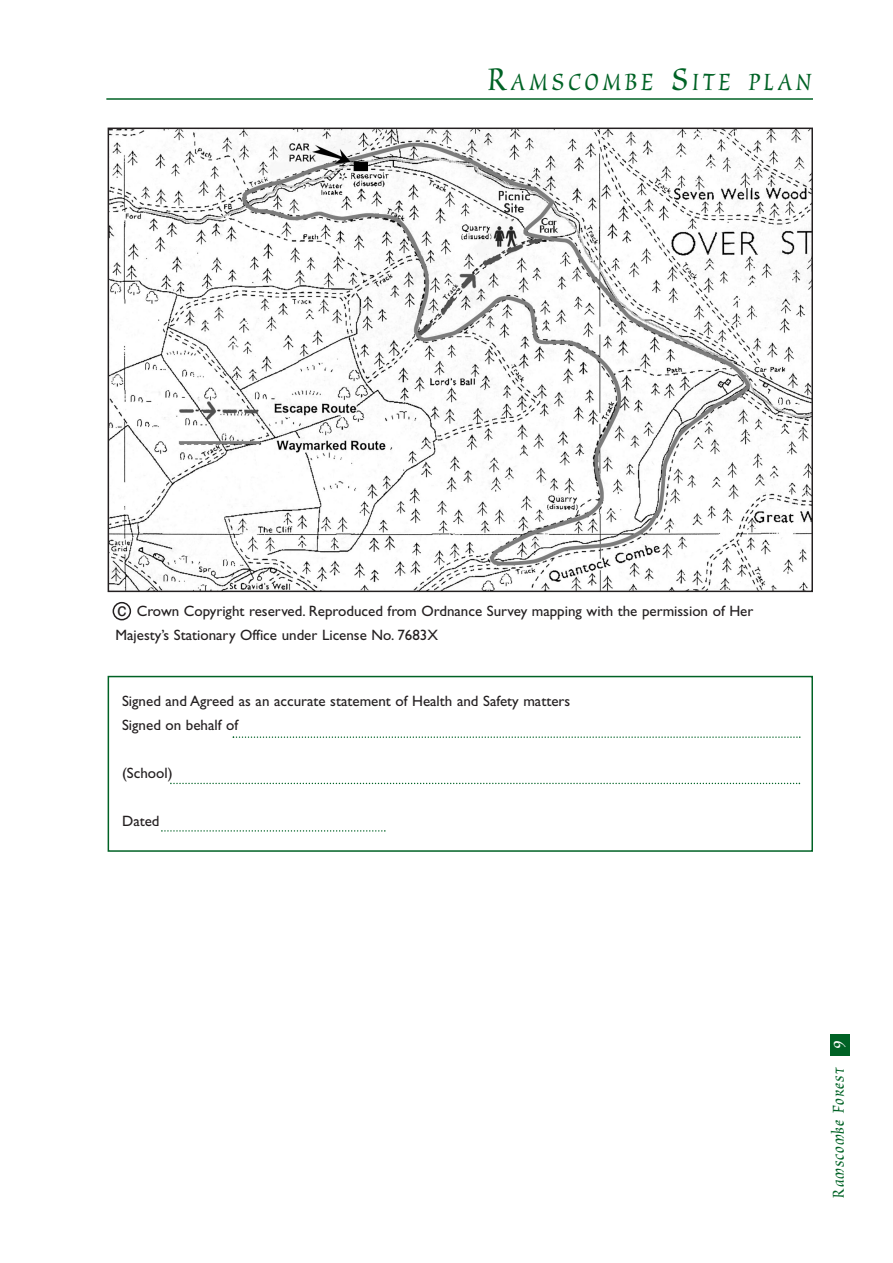
<style>
.page{position:relative;width:893px;height:1263px;background:#fff}
.page>*{position:absolute;margin:0;border:0;box-sizing:border-box;transform-origin:0 0}
.t1{font:27px "Oxford";letter-spacing:.125em;color:#006225}
.t2{font:18px "Oxford";letter-spacing:.045em;color:#006225}
.t3{font:18px "Helvetica";color:#231f20}
.t4{font:15px/24px "Gill Sans";color:#231f20}
.s1{font-size:36px}
.s2{color:#fff}
</style>
<div class="page">
<div style="left:830px;top:1034px;width:19px;height:22px;background:#006225"></div>
<hr style="left:106px;top:98px;width:707px;height:2px;background:#006225">
<img style="left:111px;top:131px;width:699px;height:458px">
<div style="left:108px;top:128px;width:705px;height:464px;border:2px solid #231f20"></div>
<svg style="left:113px;top:602px;width:18px;height:18px"></svg>
<div style="left:108px;top:676px;width:705px;height:176px;border:2px solid #006225"></div>
<svg style="left:233px;top:736px;width:567px;height:2px"></svg>
<svg style="left:170px;top:783px;width:630px;height:1px"></svg>
<svg style="left:161px;top:830px;width:224px;height:2px"></svg>
<h1 class="t1" style="left:488px;top:72px;width:324px"><span class="s1">R</span>AMSCOMBE <span class="s1">S</span>ITE PLAN</h1>
<p class="t4" style="left:115px;top:600px;width:639px;text-indent:21px">Crown Copyright reserved. Reproduced from Ordnance Survey mapping with the permission of Her<br>Majesty’s Stationary Office under License No. 7683X</p>
<p class="t3" style="left:117px;top:602px;width:10px">c</p>
<p class="t4" style="left:122px;top:690px;width:449px">Signed and Agreed as an accurate statement of Health and Safety matters<br>Signed on behalf of</p>
<p class="t4" style="left:122px;top:762px;width:52px">(School)</p>
<p class="t4" style="left:122px;top:810px;width:39px">Dated</p>
<p class="t2" style="left:831px;top:1198px;width:158px;rotate:-90deg">Ramscombe Forest <span class="s2">9</span></p>
</div>
